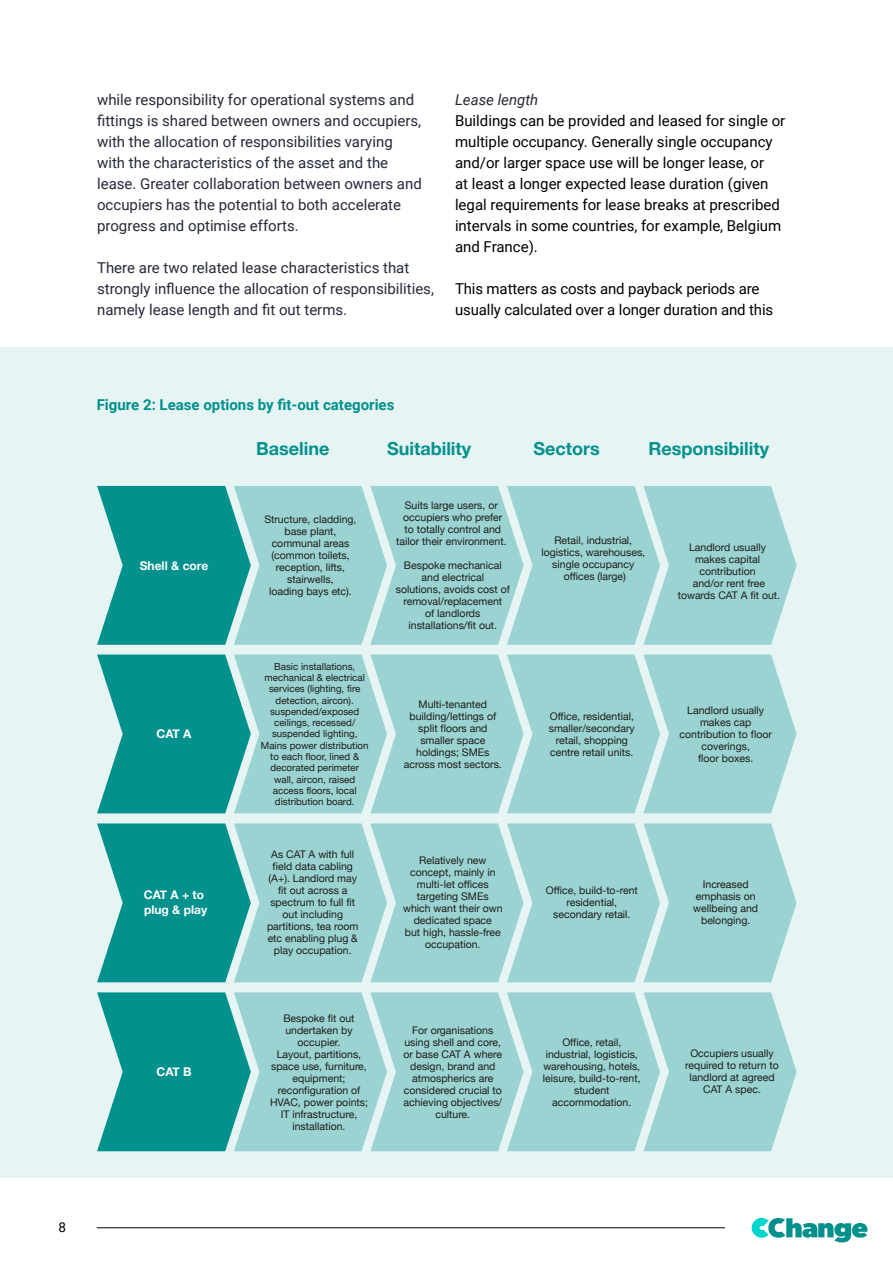
<style>
.page{position:relative;width:893px;height:1263px;background:#fff}
.page>*{position:absolute;margin:0;border:0;box-sizing:border-box;transform-origin:0 0}
.t1{font:700 18px "Helvetica Neue";color:#03918d}
.t2{font:15px/21px "Roboto";color:#252839}
.t3{font:15px/21px "Roboto";color:#000}
.t4{font:700 15px "Roboto";color:#00918d}
.t5{font:italic 15px "Roboto";color:#252839}
.t6{font:13.5px "Roboto";color:#000}
.t7{font:700 12px/15px "Helvetica Neue";color:#fff}
.t8{font:10.5px/12px "Helvetica Neue";color:#1d1d1b;text-align:center}
.t9{font:9.75px/11.2px "Helvetica Neue";color:#1d1d1b;text-align:center}
</style>
<div class="page">
<svg style="left:752px;top:1218px;width:115px;height:24px"></svg>
<hr style="left:97px;top:1227px;width:628px;height:1px;background:#000">
<div style="left:0;top:347px;width:893px;height:831px;background:#e6f4f4"></div>
<svg style="left:97px;top:486px;width:700px;height:159px;background:#85c9c7"></svg>
<svg style="left:97px;top:654px;width:700px;height:159px;background:#85c9c7"></svg>
<svg style="left:97px;top:823px;width:700px;height:159px;background:#85c9c7"></svg>
<svg style="left:97px;top:992px;width:700px;height:159px;background:#85c9c7"></svg>
<p class="t2" style="left:97px;top:89px;width:326px">while responsibility for operational systems and fittings is shared between owners and occupiers, with the allocation of responsibilities varying with the characteristics of the asset and the lease. Greater collaboration between owners and occupiers has the potential to both accelerate progress and optimise efforts.</p>
<h2 class="t2" style="left:97px;top:257px;width:338px">There are two related lease characteristics that strongly influence the allocation of responsibilities, namely lease length and fit out terms.</h2>
<h2 class="t5" style="left:455px;top:89px;width:85px">Lease length</h2>
<p class="t3" style="left:455px;top:110px;width:332px">Buildings can be provided and leased for single or multiple occupancy. Generally single occupancy and/or larger space use will be longer lease, or<br>at least a longer expected lease duration (given legal requirements for lease breaks at prescribed intervals in some countries, for example, Belgium and France).</p>
<h2 class="t3" style="left:455px;top:278px;width:320px">This matters as costs and payback periods are usually calculated over a longer duration and this</h2>
<h2 class="t4" style="left:97px;top:394px;width:299px">Figure 2: Lease options by fit-out categories</h2>
<p class="t7" style="left:140px;top:558px;width:70px">Shell &amp; core</p>
<p class="t7" style="left:157px;top:727px;width:36px">CAT A</p>
<p class="t7" style="left:144px;top:887px;width:65px">CAT A + to plug &amp; play</p>
<p class="t7" style="left:156px;top:1065px;width:37px">CAT B</p>
<h1 class="t1" style="left:256px;top:434px;width:75px">Baseline</h1>
<h1 class="t1" style="left:387px;top:434px;width:86px">Suitability</h1>
<h1 class="t1" style="left:534px;top:434px;width:68px">Sectors</h1>
<h1 class="t1" style="left:648px;top:434px;width:122px">Responsibility</h1>
<p class="t8" style="left:264px;top:514px;width:94px">Structure, cladding, base plant, communal areas (common toilets, reception, lifts, stairwells,<br>loading bays etc).</p>
<p class="t9" style="left:261px;top:661px;width:109px">Basic installations, mechanical &amp; electrical services (lighting, fire detection, aircon). suspended/exposed ceilings, recessed/ suspended lighting,<br>Mains power distribution to each floor, lined &amp; decorated perimeter wall, aircon, raised access floors, local distribution board.</p>
<p class="t8" style="left:396px;top:500px;width:112px">Suits large users, or occupiers who prefer to totally control and tailor their environment.</p>
<p class="t8" style="left:396px;top:560px;width:115px">Bespoke mechanical and electrical<br>solutions, avoids cost of removal/replacement<br>of landlords installations/fit out.</p>
<p class="t8" style="left:541px;top:535px;width:105px">Retail, industrial, logistics, warehouses, single occupancy offices (large)</p>
<p class="t8" style="left:678px;top:542px;width:104px">Landlord usually makes capital contribution<br>and/or rent free towards CAT A fit out.</p>
<p class="t8" style="left:404px;top:698px;width:100px">Multi-tenanted building/lettings of split floors and smaller space holdings; SMEs across most sectors.</p>
<p class="t8" style="left:549px;top:711px;width:88px">Office, residential, smaller/secondary retail, shopping centre retail units.</p>
<p class="t8" style="left:679px;top:704px;width:94px">Landlord usually makes cap contribution to floor coverings,<br>floor boxes.</p>
<p class="t8" style="left:267px;top:848px;width:93px">As CAT A with full field data cabling (A+). Landlord may fit out across a spectrum to full fit out including partitions, tea room etc enabling plug &amp; play occupation.</p>
<p class="t8" style="left:403px;top:854px;width:101px">Relatively new concept, mainly in multi-let offices targeting SMEs which want their own dedicated space<br>but high, hassle-free occupation.</p>
<p class="t8" style="left:546px;top:884px;width:93px">Office, build-to-rent residential, secondary retail.</p>
<p class="t8" style="left:693px;top:878px;width:66px">Increased emphasis on wellbeing and belonging.</p>
<p class="t8" style="left:270px;top:1012px;width:99px">Bespoke fit out undertaken by occupier.<br>Layout, partitions, space use, furniture, equipment; reconfiguration of<br>HVAC, power points;<br>IT infrastructure, installation.</p>
<p class="t8" style="left:403px;top:1024px;width:100px">For organisations using shell and core, or base CAT A where design, brand and atmospherics are considered crucial to achieving objectives/ culture.</p>
<p class="t8" style="left:543px;top:1036px;width:99px">Office, retail, industrial, logisticis, warehousing, hotels, leisure, build-to-rent, student accommodation.</p>
<p class="t8" style="left:685px;top:1047px;width:95px">Occupiers usually required to return to landlord at agreed<br>CAT A spec.</p>
<p class="t6" style="left:59px;top:1218px;width:9px">8</p>
</div>
